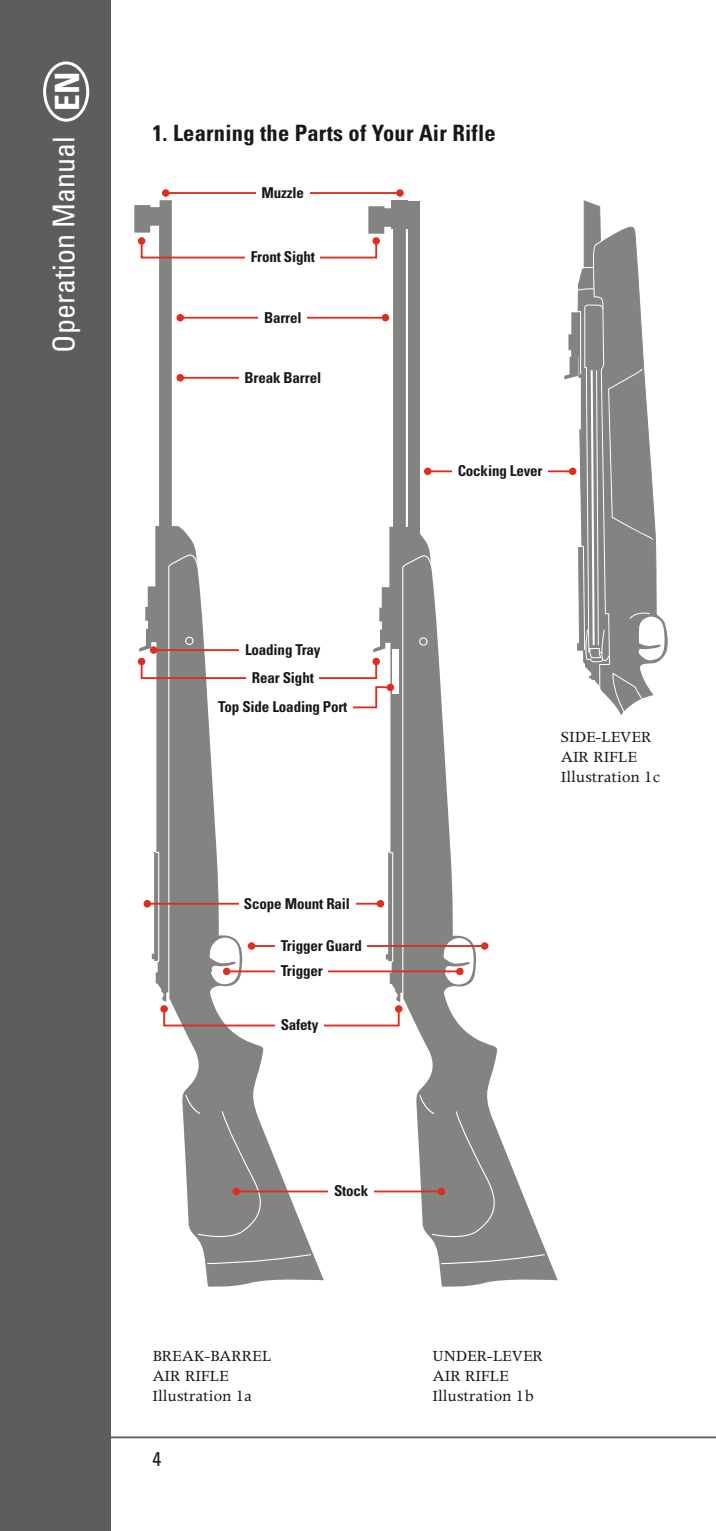
<style>
.page{position:relative;width:716px;height:1531px;background:#fff}
.page>*{position:absolute;margin:0;border:0;box-sizing:border-box;transform-origin:0 0}
.t1{font:700 condensed 33.5px "Univers";color:#fff}
.t2{font:condensed 30px "Univers";color:#fff}
.Headline_Univers_9_1{font:700 condensed 22.5px "Univers";letter-spacing:.01em;color:#171818}
.t3{font:condensed 20px "Univers";color:#171818}
.Bildtext_Apollo_7_8{font:17.5px/20px "Apollo MT Std";color:#171818}
.Bildtext_Univers_9_1{font:700 condensed 15px "Univers";letter-spacing:-.01em;color:#171818}
</style>
<div class="page">
<svg style="left:134px;top:200px;width:190px;height:1086px"></svg>
<svg style="left:207px;top:1254px;width:104px;height:10px"></svg>
<svg style="left:185px;top:1095px;width:76px;height:142px;background:#8a8a89"></svg>
<svg style="left:156px;top:852px;width:3px;height:110px"></svg>
<svg style="left:168px;top:554px;width:30px;height:439px;background:#8c8c8b"></svg>
<svg style="left:208px;top:935px;width:32px;height:50px"></svg>
<div style="left:391px;top:200px;width:16px;height:28px;background:#838382"></div>
<svg style="left:368px;top:201px;width:189px;height:1085px"></svg>
<svg style="left:441px;top:1254px;width:104px;height:10px"></svg>
<svg style="left:419px;top:1095px;width:76px;height:142px;background:#898988"></svg>
<svg style="left:390px;top:852px;width:3px;height:110px"></svg>
<svg style="left:402px;top:555px;width:30px;height:439px;background:#8c8c8b"></svg>
<svg style="left:442px;top:935px;width:32px;height:50px"></svg>
<div style="left:392px;top:649px;width:7px;height:45px;background:#fff"></div>
<svg style="left:564px;top:200px;width:103px;height:515px"></svg>
<svg style="left:576px;top:240px;width:89px;height:473px"></svg>
<hr style="left:0;top:1436px;width:716px;height:2px;background:#5d5d5c">
<hr style="left:166px;top:192px;width:234px;height:2px;background:#df2d1f">
<div style="left:162px;top:189px;width:7px;height:8px;background:#df2d1f;border-radius:50%"></div>
<div style="left:396px;top:189px;width:8px;height:8px;background:#df2d1f;border-radius:50%"></div>
<hr style="left:180px;top:317px;width:205px;height:2px;background:#df2d1f">
<div style="left:176px;top:314px;width:8px;height:7px;background:#df2d1f;border-radius:50%"></div>
<div style="left:382px;top:314px;width:7px;height:7px;background:#df2d1f;border-radius:50%"></div>
<hr style="left:428px;top:470px;width:144px;height:2px;background:#df2d1f">
<div style="left:424px;top:468px;width:7px;height:7px;background:#df2d1f;border-radius:50%"></div>
<div style="left:569px;top:468px;width:7px;height:7px;background:#df2d1f;border-radius:50%"></div>
<hr style="left:236px;top:1190px;width:205px;height:2px;background:#df2d1f">
<div style="left:232px;top:1188px;width:8px;height:7px;background:#df2d1f;border-radius:50%"></div>
<div style="left:438px;top:1188px;width:7px;height:7px;background:#df2d1f;border-radius:50%"></div>
<hr style="left:147px;top:903px;width:233px;height:1px;background:#df2d1f">
<div style="left:144px;top:900px;width:7px;height:7px;background:#df2d1f;border-radius:50%"></div>
<div style="left:377px;top:900px;width:7px;height:7px;background:#df2d1f;border-radius:50%"></div>
<hr style="left:251px;top:945px;width:234px;height:2px;background:#df2d1f">
<div style="left:248px;top:942px;width:7px;height:8px;background:#df2d1f;border-radius:50%"></div>
<div style="left:481px;top:942px;width:7px;height:8px;background:#df2d1f;border-radius:50%"></div>
<hr style="left:227px;top:970px;width:233px;height:2px;background:#df2d1f">
<div style="left:223px;top:967px;width:7px;height:8px;background:#df2d1f;border-radius:50%"></div>
<div style="left:456px;top:967px;width:7px;height:8px;background:#df2d1f;border-radius:50%"></div>
<hr style="left:180px;top:377px;width:69px;height:2px;background:#df2d1f">
<div style="left:176px;top:374px;width:8px;height:7px;background:#df2d1f;border-radius:50%"></div>
<div style="left:141px;top:240px;width:236px;height:18px;border:2px solid #df2d1f"></div>
<div style="left:138px;top:237px;width:7px;height:8px;background:#df2d1f;border-radius:50%"></div>
<div style="left:372px;top:237px;width:8px;height:8px;background:#df2d1f;border-radius:50%"></div>
<div style="left:163px;top:1008px;width:237px;height:18px;border:2px solid #df2d1f"></div>
<div style="left:160px;top:1005px;width:8px;height:7px;background:#df2d1f;border-radius:50%"></div>
<div style="left:395px;top:1005px;width:7px;height:7px;background:#df2d1f;border-radius:50%"></div>
<div style="left:141px;top:660px;width:236px;height:19px;border:2px solid #df2d1f"></div>
<div style="left:138px;top:658px;width:7px;height:7px;background:#df2d1f;border-radius:50%"></div>
<div style="left:372px;top:658px;width:8px;height:7px;background:#df2d1f;border-radius:50%"></div>
<hr style="left:154px;top:649px;width:103px;height:2px;background:#df2d1f">
<div style="left:150px;top:646px;width:7px;height:8px;background:#df2d1f;border-radius:50%"></div>
<svg style="left:353px;top:685px;width:39px;height:24px"></svg>
<div style="left:387px;top:684px;width:7px;height:7px;background:#df2d1f;border-radius:50%"></div>
<div style="left:0;top:0;width:110px;height:1531px;background:#5d5d5c"></div>
<div style="left:43px;top:61px;width:46px;height:61px;border:3px solid #fff;border-radius:50%"></div>
<div style="left:256px;top:175px;width:53px;height:36px;background:#fff"></div>
<div style="left:259px;top:300px;width:48px;height:35px;background:#fff"></div>
<div style="left:452px;top:454px;width:96px;height:35px;background:#fff"></div>
<div style="left:329px;top:1174px;width:45px;height:35px;background:#fff"></div>
<div style="left:239px;top:886px;width:116px;height:35px;background:#fff"></div>
<div style="left:275px;top:957px;width:53px;height:28px;background:#fff"></div>
<div style="left:239px;top:360px;width:87px;height:35px;background:#fff"></div>
<div style="left:245px;top:240px;width:75px;height:35px;background:#fff"></div>
<div style="left:275px;top:1008px;width:49px;height:35px;background:#fff"></div>
<div style="left:246px;top:660px;width:73px;height:36px;background:#fff"></div>
<div style="left:240px;top:632px;width:86px;height:36px;background:#fff"></div>
<div style="left:213px;top:690px;width:140px;height:35px;background:#fff"></div>
<div style="left:275px;top:932px;width:92px;height:28px;background:#fff"></div>
<p class="t1" style="left:47px;top:111px;width:41px;rotate:-90deg">EN</p>
<p class="t2" style="left:45px;top:353px;width:218px;rotate:-90deg">Operation Manual</p>
<p class="Headline_Univers_9_1" style="left:152px;top:119px;width:345px">1. Learning the Parts of Your Air Rifle</p>
<p class="Bildtext_Univers_9_1" style="left:261px;top:183px;width:44px">Muzzle</p>
<p class="Bildtext_Univers_9_1" style="left:251px;top:248px;width:66px">Front Sight</p>
<p class="Bildtext_Univers_9_1" style="left:264px;top:308px;width:39px">Barrel</p>
<p class="Bildtext_Univers_9_1" style="left:244px;top:368px;width:78px">Break Barrel</p>
<p class="Bildtext_Univers_9_1" style="left:458px;top:462px;width:86px">Cocking Lever</p>
<p class="Bildtext_Univers_9_1" style="left:245px;top:640px;width:77px">Loading Tray</p>
<p class="Bildtext_Univers_9_1" style="left:252px;top:668px;width:63px">Rear Sight</p>
<p class="Bildtext_Univers_9_1" style="left:218px;top:698px;width:131px">Top Side Loading Port</p>
<p class="Bildtext_Univers_9_1" style="left:244px;top:894px;width:108px">Scope Mount Rail</p>
<p class="Bildtext_Univers_9_1" style="left:281px;top:936px;width:83px">Trigger Guard</p>
<p class="Bildtext_Univers_9_1" style="left:281px;top:962px;width:44px">Trigger</p>
<p class="Bildtext_Univers_9_1" style="left:281px;top:1016px;width:39px">Safety</p>
<p class="Bildtext_Univers_9_1" style="left:334px;top:1182px;width:36px">Stock</p>
<p class="Bildtext_Apollo_7_8" style="left:152px;top:1347px;width:120px">BREAK-BARREL<br>AIR RIFLE</p>
<p class="Bildtext_Apollo_7_8" style="left:152px;top:1387px;width:101px">Illustration 1a</p>
<h3 class="t3" style="left:152px;top:1446px;width:10px">4</h3>
<p class="Bildtext_Apollo_7_8" style="left:561px;top:727px;width:92px">SIDE-LEVER<br>AIR RIFLE</p>
<p class="Bildtext_Apollo_7_8" style="left:561px;top:767px;width:101px">Illustration 1c</p>
<p class="Bildtext_Apollo_7_8" style="left:432px;top:1347px;width:112px">UNDER-LEVER<br>AIR RIFLE</p>
<p class="Bildtext_Apollo_7_8" style="left:432px;top:1387px;width:103px">Illustration 1b</p>
</div>
